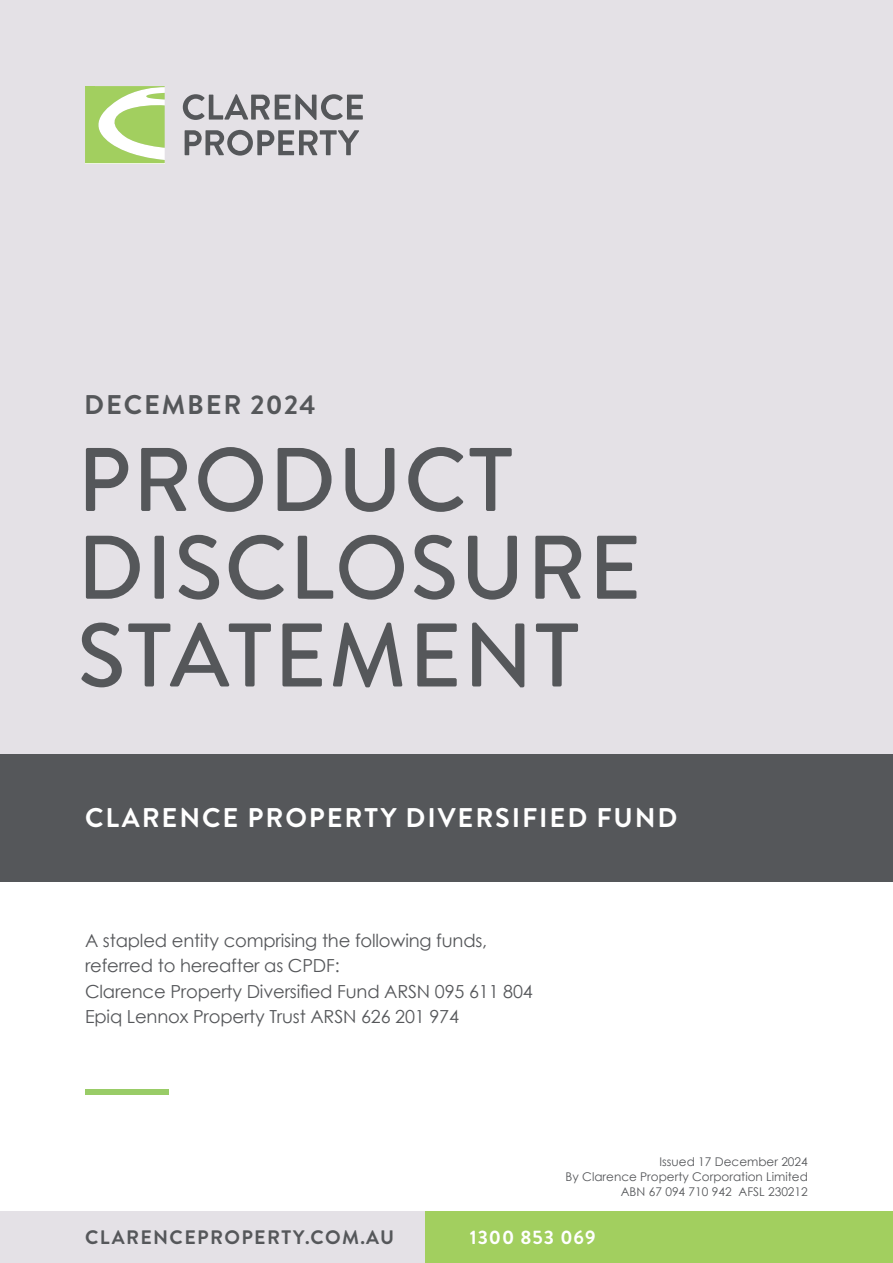
<style>
.page{position:relative;width:893px;height:1263px;background:#fff}
.page>*{position:absolute;margin:0;border:0;box-sizing:border-box;transform-origin:0 0}
.t1{font:500 90px/87.8px "Brandon Grotesque";letter-spacing:.02em;color:#55575a}
.t2{font:700 27px "Brandon Grotesque";letter-spacing:.07em;color:#fff}
.t3{font:700 27px "Brandon Grotesque";letter-spacing:.07em;color:#55575a}
.t4{font:700 19.5px "Brandon Grotesque";letter-spacing:.07em;color:#55575a}
.t5{font:700 19.5px "Brandon Grotesque";letter-spacing:.05em;color:#fff}
.t6{font:18px/25.5px "Century Gothic";letter-spacing:-.01em;color:#55575a}
.t7{font:12px/15px "Century Gothic";color:#55575a;text-align:right}
</style>
<div class="page">
<div style="left:0;top:1212px;width:425px;height:51px;background:#e4e1e6"></div>
<div style="left:0;top:0;width:893px;height:754px;background:#e4e1e6"></div>
<svg style="left:183px;top:94px;width:180px;height:26px"></svg>
<svg style="left:185px;top:130px;width:174px;height:26px"></svg>
<svg style="left:85px;top:86px;width:80px;height:77px;background:#bedd90"></svg>
<div style="left:85px;top:1089px;width:83px;height:5px;background:#99cc67"></div>
<div style="left:425px;top:1212px;width:468px;height:51px;background:#a2cf5f"></div>
<div style="left:0;top:754px;width:893px;height:128px;background:#55575a"></div>
<h2 class="t3" style="left:84px;top:386px;width:233px">DECEMBER 2024</h2>
<h1 class="t1" style="left:77px;top:438px;width:566px">PRODUCT<br>DISCLOSURE<br>STATEMENT</h1>
<h2 class="t2" style="left:85px;top:799px;width:594px">CLARENCE PROPERTY DIVERSIFIED FUND</h2>
<p class="t6" style="left:85px;top:927px;width:449px">A stapled entity comprising the following funds, referred to hereafter as CPDF:<br>Clarence Property Diversified Fund ARSN 095 611 804<br>Epiq Lennox Property Trust ARSN 626 201 974</p>
<p class="t7" style="left:566px;top:1154px;width:244px">Issued 17 December 2024<br>By Clarence Property Corporation Limited<br>ABN 67 094 710 942 AFSL 230212</p>
<p class="t4" style="left:85px;top:1223px;width:311px">CLARENCEPROPERTY.COM.AU</p>
<p class="t5" style="left:470px;top:1223px;width:127px">1300 853 069</p>
</div>
